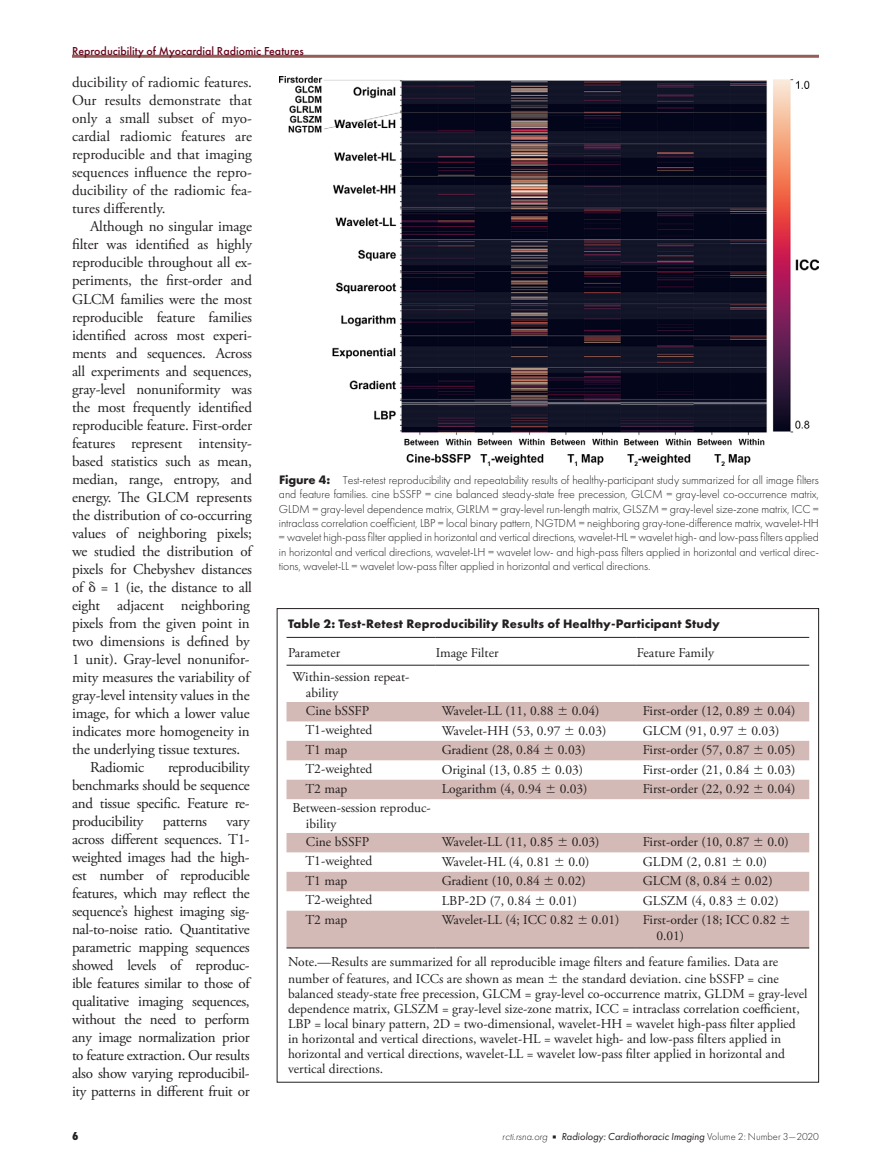
<style>
.page{position:relative;width:891px;height:1175px;background:#fff}
.page>*{position:absolute;margin:0;border:0;box-sizing:border-box;transform-origin:0 0}
.t1{font:15px/18px "Adobe Garamond Pro";letter-spacing:-.01em;color:#231f20;text-align:justify}
.t2{font:13.5px/15px "Adobe Garamond Pro";color:#231f20}
.t3{font:700 12.75px "Futura PT";letter-spacing:.01em;color:#231f20}
.t4{font:300 12px/14.4px "Futura PT";letter-spacing:-.01em;color:#231f20;text-align:justify}
.t5{font:500 12px "Futura PT";color:#65051c}
.t6{font:800 12px "Futura PT Cond";color:#231f20}
.t7{font:italic 10.5px "Futura PT";color:#231f20}
.s1{font-family:"Universal Greekwith Math Pi"}
.s2{font-weight:700;font-size:12.75px}
.s3{font-weight:300}
.s4{font-family:"Universal Newswith Comm Pi";font-style:normal;font-size:6px}
.s5{font-weight:300;font-style:normal}
</style>
<div class="page">
<hr style="left:72px;top:55px;width:747px;height:3px;background:#965c59">
<svg style="left:286px;top:702px;width:523px;height:245px;fill:#d4bab6"></svg>
<hr style="left:286px;top:637px;width:150px;height:1px;background:#231f20">
<hr style="left:436px;top:637px;width:201px;height:1px;background:#231f20">
<hr style="left:637px;top:637px;width:172px;height:1px;background:#231f20">
<hr style="left:286px;top:665px;width:150px;height:1px;background:#231f20">
<hr style="left:436px;top:665px;width:201px;height:1px;background:#231f20">
<hr style="left:637px;top:665px;width:172px;height:1px;background:#231f20">
<hr style="left:286px;top:947px;width:150px;height:1px;background:#231f20">
<hr style="left:436px;top:947px;width:201px;height:1px;background:#231f20">
<hr style="left:637px;top:947px;width:172px;height:1px;background:#231f20">
<img style="left:279px;top:76px;width:540px;height:389px">
<p class="t5" style="left:72px;top:43px;width:233px">Reproducibility of Myocardial Radiomic Features</p>
<p class="t1" style="left:72px;top:74px;width:182px">ducibility of radiomic features.<br>Our results demonstrate that only a small subset of myo&shy;cardial radiomic features are reproducible and that imaging sequences influence the repro&shy;ducibility of the radiomic fea&shy;tures differently.</p>
<p class="t1" style="left:90px;top:218px;width:164px">Although no singular image</p>
<p class="t1" style="left:72px;top:236px;width:182px">filter was identified as highly</p>
<p class="t1" style="left:72px;top:254px;width:181px">reproducible throughout all ex-</p>
<p class="t1" style="left:72px;top:272px;width:181px">periments, the first-order and</p>
<p class="t1" style="left:72px;top:290px;width:181px">GLCM families were the most</p>
<p class="t1" style="left:72px;top:308px;width:181px">reproducible feature families</p>
<p class="t1" style="left:72px;top:326px;width:181px">identified across most experi-</p>
<p class="t1" style="left:72px;top:344px;width:182px">ments and sequences. Across</p>
<p class="t1" style="left:72px;top:362px;width:181px">all experiments and sequences,</p>
<p class="t1" style="left:72px;top:380px;width:181px">gray-level nonuniformity was</p>
<p class="t1" style="left:72px;top:398px;width:181px">the most frequently identified</p>
<p class="t1" style="left:72px;top:416px;width:182px">reproducible feature. First-order</p>
<p class="t1" style="left:72px;top:434px;width:182px">features represent intensity-</p>
<p class="t1" style="left:72px;top:452px;width:182px">based statistics such as mean,</p>
<p class="t1" style="left:72px;top:470px;width:181px">median, range, entropy, and</p>
<p class="t1" style="left:72px;top:488px;width:181px">energy. The GLCM represents</p>
<p class="t1" style="left:72px;top:506px;width:182px">the distribution of co-occurring</p>
<p class="t1" style="left:72px;top:524px;width:182px">values of neighboring pixels;</p>
<p class="t1" style="left:72px;top:542px;width:181px">we studied the distribution of</p>
<p class="t1" style="left:72px;top:560px;width:181px">pixels for Chebyshev distances</p>
<p class="t1" style="left:72px;top:578px;width:182px">of <span class="s1">d</span> = 1 (ie, the distance to all</p>
<p class="t1" style="left:72px;top:596px;width:179px">eight adjacent neighboring</p>
<p class="t1" style="left:72px;top:614px;width:179px">pixels from the given point in</p>
<p class="t1" style="left:72px;top:632px;width:179px">two dimensions is defined by</p>
<p class="t1" style="left:72px;top:650px;width:179px">1 unit). Gray-level nonunifor-</p>
<p class="t1" style="left:72px;top:668px;width:179px">mity measures the variability of</p>
<p class="t1" style="left:72px;top:686px;width:179px">gray-level intensity values in the</p>
<p class="t1" style="left:72px;top:704px;width:179px">image, for which a lower value</p>
<p class="t1" style="left:72px;top:722px;width:179px">indicates more homogeneity in</p>
<p class="t1" style="left:72px;top:740px;width:170px">the underlying tissue textures.</p>
<p class="t1" style="left:90px;top:758px;width:56px">Radiomic</p>
<p class="t4" style="left:279px;top:473px;width:542px"><span class="s2">Figure 4:</span> Test-retest reproducibility and repeatability results of healthy-participant study summarized for all image filters and feature families. cine bSSFP = cine balanced steady-state free precession, GLCM = gray-level co-occurrence matrix, GLDM = gray-level dependence matrix, GLRLM = gray-level run-length matrix, GLSZM = gray-level size-zone matrix, ICC = intraclass correlation coefficient, LBP = local binary pattern, NGTDM = neighboring gray-tone-difference matrix, wavelet-HH = wavelet high-pass filter applied in horizontal and vertical directions, wavelet-HL = wavelet high- and low-pass filters applied in horizontal and vertical directions, wavelet-LH = wavelet low- and high-pass filters applied in horizontal and vertical direc&shy;tions, wavelet-LL = wavelet low-pass filter applied in horizontal and vertical directions.</p>
<p class="t3" style="left:288px;top:615px;width:433px">Table 2: Test-Retest Reproducibility Results of Healthy-Participant Study</p>
<p class="t2" style="left:288px;top:645px;width:54px">Parameter</p>
<p class="t2" style="left:436px;top:645px;width:64px">Image Filter</p>
<p class="t2" style="left:637px;top:645px;width:79px">Feature Family</p>
<p class="t2" style="left:306px;top:668px;width:105px;line-height:17px;text-indent:-14px">Within-session repeat&shy;ability<br>Cine bSSFP</p>
<p class="t2" style="left:442px;top:704px;width:159px">Wavelet-LL (11, 0.88 <span class="s1">6</span> 0.04)</p>
<p class="t2" style="left:643px;top:704px;width:154px">First-order (12, 0.89 <span class="s1">6</span> 0.04)</p>
<p class="t2" style="left:305px;top:723px;width:68px">T1-weighted</p>
<p class="t2" style="left:442px;top:723px;width:166px">Wavelet-HH (53, 0.97 <span class="s1">6</span> 0.03)</p>
<p class="t2" style="left:643px;top:723px;width:138px">GLCM (91, 0.97 <span class="s1">6</span> 0.03)</p>
<p class="t2" style="left:305px;top:742px;width:43px">T1 map</p>
<p class="t2" style="left:442px;top:743px;width:146px">Gradient (28, 0.84 <span class="s1">6</span> 0.03)</p>
<p class="t2" style="left:643px;top:743px;width:154px">First-order (57, 0.87 <span class="s1">6</span> 0.05)</p>
<p class="t2" style="left:305px;top:761px;width:68px">T2-weighted</p>
<p class="t2" style="left:442px;top:762px;width:143px">Original (13, 0.85 <span class="s1">6</span> 0.03)</p>
<p class="t2" style="left:643px;top:762px;width:154px">First-order (21, 0.84 <span class="s1">6</span> 0.03)</p>
<p class="t2" style="left:305px;top:781px;width:43px">T2 map</p>
<p class="t2" style="left:442px;top:781px;width:147px">Logarithm (4, 0.94 <span class="s1">6</span> 0.03)</p>
<p class="t2" style="left:643px;top:781px;width:154px">First-order (22, 0.92 <span class="s1">6</span> 0.04)</p>
<p class="t2" style="left:306px;top:799px;width:126px;line-height:17px;text-indent:-14px">Between-session reproduc&shy;ibility<br>Cine bSSFP</p>
<p class="t1" style="left:72px;top:758px;width:179px;text-indent:96px">reproducibility benchmarks should be sequence and tissue specific. Feature re&shy;producibility</p>
<p class="t1" style="left:163px;top:812px;width:46px">patterns</p>
<p class="t1" style="left:72px;top:812px;width:179px;text-indent:154px">vary across different sequences. T1- weighted images had the high&shy;est number of reproducible features, which may reflect the sequence’s highest imaging sig&shy;nal-to-noise ratio. Quantitative parametric mapping sequences showed levels of reproduc&shy;ible features similar to those of qualitative imaging sequences, without the need to perform any image normalization prior to feature extraction. Our results also show varying reproducibil&shy;ity patterns in different fruit or</p>
<p class="t2" style="left:442px;top:835px;width:159px">Wavelet-LL (11, 0.85 <span class="s1">6</span> 0.03)</p>
<p class="t2" style="left:643px;top:835px;width:147px">First-order (10, 0.87 <span class="s1">6</span> 0.0)</p>
<p class="t2" style="left:305px;top:854px;width:68px">T1-weighted</p>
<p class="t2" style="left:442px;top:854px;width:149px">Wavelet-HL (4, 0.81 <span class="s1">6</span> 0.0)</p>
<p class="t2" style="left:643px;top:854px;width:126px">GLDM (2, 0.81 <span class="s1">6</span> 0.0)</p>
<p class="t2" style="left:305px;top:873px;width:43px">T1 map</p>
<p class="t2" style="left:442px;top:873px;width:146px">Gradient (10, 0.84 <span class="s1">6</span> 0.02)</p>
<p class="t2" style="left:643px;top:873px;width:131px">GLCM (8, 0.84 <span class="s1">6</span> 0.02)</p>
<p class="t2" style="left:305px;top:892px;width:68px">T2-weighted</p>
<p class="t2" style="left:442px;top:893px;width:137px">LBP-2D (7, 0.84 <span class="s1">6</span> 0.01)</p>
<p class="t2" style="left:643px;top:893px;width:137px">GLSZM (4, 0.83 <span class="s1">6</span> 0.02)</p>
<p class="t2" style="left:305px;top:912px;width:43px">T2 map</p>
<p class="t2" style="left:442px;top:912px;width:179px">Wavelet-LL (4; ICC 0.82 <span class="s1">6</span> 0.01)</p>
<p class="t2" style="left:656px;top:912px;width:136px;line-height:16.5px;text-indent:-14px">First-order (18; ICC 0.82 <span class="s1">6<br></span>0.01)</p>
<p class="t2" style="left:288px;top:954px;width:493px;line-height:16.5px">Note.—Results are summarized for all reproducible image filters and feature families. Data are number of features, and ICCs are shown as mean <span class="s1">6</span> the standard deviation. cine bSSFP = cine</p>
<p class="t2" style="left:288px;top:986px;width:521px">balanced steady-state free precession, GLCM = gray-level co-occurrence matrix, GLDM = gray-level dependence matrix, GLSZM = gray-level size-zone matrix, ICC = intraclass correlation coefficient, LBP = local binary pattern, 2D = two-dimensional, wavelet-HH = wavelet high-pass filter applied in horizontal and vertical directions, wavelet-HL = wavelet high- and low-pass filters applied in horizontal and vertical directions, wavelet-LL = wavelet low-pass filter applied in horizontal and vertical directions.</p>
<p class="t6" style="left:72px;top:1128px;width:8px">6</p>
<p class="t7" style="left:502px;top:1130px;width:318px"><span class="s3">rcti.rsna.org</span> <span class="s4">n</span> Radiology: Cardiothoracic Imaging <span class="s5">Volume 2: Number 3—2020</span></p>
</div>
